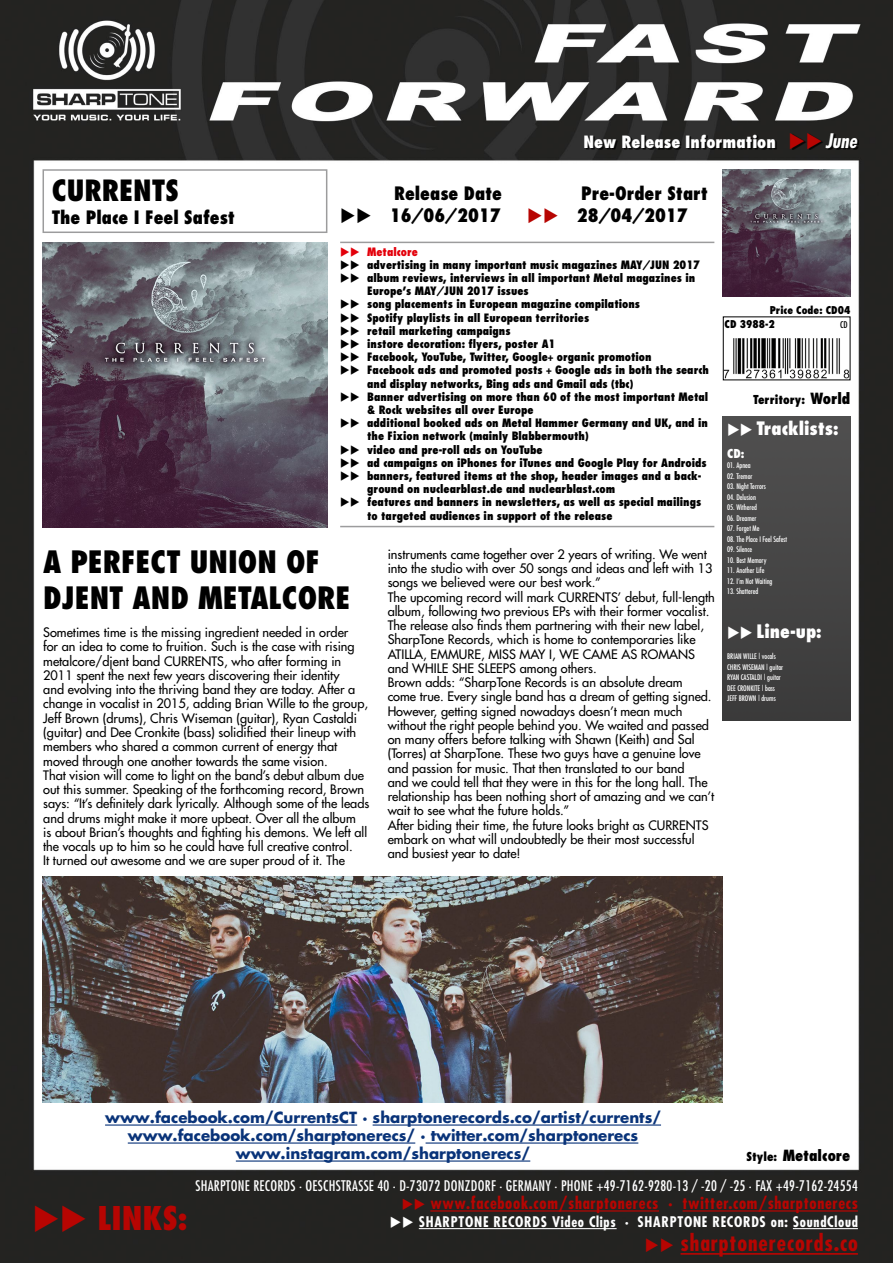
<style>
.page{position:relative;width:893px;height:1263px;background:#fff}
.page>*{position:absolute;margin:0;border:0;box-sizing:border-box;transform-origin:0 0}
.t1{font:800 condensed 31.8px "Futura";color:#b70502}
.t2{font:800 condensed 30px/36px "Futura";color:#000}
.t3{font:800 condensed 28.5px "Futura";color:#000}
.t4{font:700 condensed 22.5px "Futura";letter-spacing:.04em;color:#b70502}
.t5{font:800 condensed 18px "Futura";color:#000}
.t6{font:800 condensed 18px "Futura";color:#fff}
.t7{font:700 condensed 16.5px "Futura";letter-spacing:.04em;color:#b70502}
.t8{font:800 condensed 16.5px "Futura";color:#fff}
.t9{font:700 15px/18px "Futura";color:#093379;text-align:center}
.t10{font:800 condensed 15px "Futura";color:#000}
.t11{font:condensed 14.25px "Futura";letter-spacing:.02em;color:#fff}
.t12{font:700 condensed 14.25px "Futura";letter-spacing:.05em;color:#fff}
.t13{font:12.75px/14.2px "Futura";color:#000}
.t14{font:800 condensed 12px "Futura";color:#000}
.t15{font:800 condensed 12px "Futura";color:#fff}
.t16{font:800 condensed 11.25px/13.2px "Futura";color:#000}
.t17{font:800 condensed 11.25px "Futura";color:#e3000b}
.t18{font:800 condensed 10.5px "Futura";color:#000}
.t19{font:condensed 9px "Futura";color:#000}
.t20{font:condensed 7.5px/10.5px "Futura";color:#fff}
.s1{color:#b70502}
.s2{font-weight:700;font-style:italic;font-size:19.5px}
.s3{font-size:15px}
.s4{font-size:12px}
</style>
<div class="page">
<img style="left:0;top:0;width:893px;height:1263px">
<img style="left:43px;top:242px;width:284px;height:285px">
<div style="left:585px;top:133px;width:274px;height:17px;background:#000;opacity:.81"></div>
<hr style="left:340px;top:242px;width:374px;height:1px;background:#9c9c9d">
<hr style="left:340px;top:526px;width:374px;height:1px;background:#9c9c9d">
<hr style="left:105px;top:1124px;width:252px;height:1px;background:#093379">
<hr style="left:373px;top:1124px;width:288px;height:1px;background:#093379">
<hr style="left:128px;top:1142px;width:287px;height:1px;background:#093379">
<hr style="left:426px;top:1142px;width:212px;height:1px;background:#093379">
<hr style="left:236px;top:1160px;width:294px;height:1px;background:#093379">
<div style="left:43px;top:169px;width:284px;height:64px;border:2px solid #9c9c9d"></div>
<img style="left:723px;top:417px;width:127px;height:304px">
<hr style="left:430px;top:1210px;width:229px;height:1px;background:#b70502">
<hr style="left:683px;top:1210px;width:175px;height:1px;background:#b70502">
<hr style="left:419px;top:1228px;width:198px;height:1px;background:#fff">
<hr style="left:793px;top:1228px;width:65px;height:1px;background:#fff">
<hr style="left:680px;top:1253px;width:178px;height:2px;background:#b70502">
<img style="left:723px;top:169px;width:127px;height:128px">
<img style="left:725px;top:337px;width:123px;height:41px">
<img style="left:43px;top:876px;width:680px;height:226px">
<h3 class="t3" style="left:52px;top:172px;width:129px">CURRENTS</h3>
<h3 class="t5" style="left:52px;top:206px;width:185px">The Place I Feel Safest</h3>
<h3 class="t5" style="left:394px;top:181px;width:109px">Release Date</h3>
<h3 class="t5" style="left:340px;top:204px;width:162px">◆◆ 16/06/2017</h3>
<p class="t8" style="left:583px;top:131px;width:275px">New Release Information <span class="s1">◆◆</span><span class="s2">June</span></p>
<h3 class="t5" style="left:581px;top:181px;width:128px">Pre-Order Start</h3>
<h3 class="t5" style="left:527px;top:204px;width:162px"><span class="s1">◆◆</span> 28/04/2017</h3>
<p class="t17" style="left:340px;top:244px;width:79px">◆◆ Metalcore</p>
<p class="t16" style="left:340px;top:258px;width:361px">◆◆ advertising in many important music magazines MAY/JUN 2017</p>
<p class="t16" style="left:367px;top:271px;width:330px;text-indent:-27px">◆◆ album reviews, interviews in all important Metal magazines in<br>Europe’s MAY/JUN 2017 issues</p>
<p class="t16" style="left:340px;top:298px;width:301px">◆◆ song placements in European magazine compilations</p>
<p class="t16" style="left:340px;top:311px;width:251px">◆◆ Spotify playlists in all European territories</p>
<p class="t16" style="left:340px;top:324px;width:172px">◆◆ retail marketing campaigns</p>
<p class="t16" style="left:340px;top:337px;width:217px">◆◆ instore decoration: flyers, poster A1</p>
<p class="t16" style="left:340px;top:350px;width:313px">◆◆ Facebook, YouTube, Twitter, Google+ organic promotion</p>
<p class="t16" style="left:367px;top:364px;width:343px;text-indent:-27px">◆◆ Facebook ads and promoted posts + Google ads in both the search and display networks, Bing ads and Gmail ads (tbc)</p>
<p class="t16" style="left:367px;top:390px;width:343px;text-indent:-27px">◆◆ Banner advertising on more than 60 of the most important Metal &amp; Rock websites all over Europe</p>
<p class="t16" style="left:367px;top:416px;width:342px;text-indent:-27px">◆◆ additional booked ads on Metal Hammer Germany and UK, and in the Fixion network (mainly Blabbermouth)</p>
<p class="t16" style="left:340px;top:443px;width:204px">◆◆ video and pre-roll ads on YouTube</p>
<p class="t16" style="left:340px;top:456px;width:368px">◆◆ ad campaigns on iPhones for iTunes and Google Play for Androids</p>
<p class="t16" style="left:367px;top:469px;width:336px;text-indent:-27px">◆◆ banners, featured items at the shop, header images and a back&shy;ground on nuclearblast.de and nuclearblast.com</p>
<p class="t16" style="left:367px;top:495px;width:336px;text-indent:-27px">◆◆ features and banners in newsletters, as well as special mailings to targeted audiences in support of the release</p>
<h2 class="t2" style="left:43px;top:543px;width:309px">A PERFECT UNION OF<br>DJENT AND METALCORE</h2>
<p class="t13" style="left:43px;top:625px;width:328px">Sometimes time is the missing ingredient needed in order<br>for an idea to come to fruition. Such is the case with rising metalcore/djent band CURRENTS, who after forming in 2011 spent the next few years discovering their identity<br>and evolving into the thriving band they are today. After a change in vocalist in 2015, adding Brian Wille to the group, Jeff Brown (drums), Chris Wiseman (guitar), Ryan Castaldi (guitar) and Dee Cronkite (bass) solidified their lineup with members who shared a common current of energy that moved through one another towards the same vision.<br>That vision will come to light on the band’s debut album due out this summer. Speaking of the forthcoming record, Brown says: “It’s definitely dark lyrically. Although some of the leads and drums might make it more upbeat. Over all the album<br>is about Brian’s thoughts and fighting his demons. We left all the vocals up to him so he could have full creative control.<br>It turned out awesome and we are super proud of it. The</p>
<p class="t13" style="left:388px;top:547px;width:329px">instruments came together over 2 years of writing. We went into the studio with over 50 songs and ideas and left with 13 songs we believed were our best work.”<br>The upcoming record will mark CURRENTS’ debut, full-length album, following two previous EPs with their former vocalist.<br>The release also finds them partnering with their new label, SharpTone Records, which is home to contemporaries like ATILLA, EMMURE, MISS MAY I, WE CAME AS ROMANS and WHILE SHE SLEEPS among others.<br>Brown adds: “SharpTone Records is an absolute dream<br>come true. Every single band has a dream of getting signed.<br>However, getting signed nowadays doesn’t mean much without the right people behind you. We waited and passed on many offers before talking with Shawn (Keith) and Sal (Torres) at SharpTone. These two guys have a genuine love and passion for music. That then translated to our band<br>and we could tell that they were in this for the long hall. The relationship has been nothing short of amazing and we can’t wait to see what the future holds.”<br>After biding their time, the future looks bright as CURRENTS embark on what will undoubtedly be their most successful and busiest year to date!</p>
<p class="t18" style="left:770px;top:304px;width:82px">Price Code: CD04</p>
<p class="t18" style="left:724px;top:318px;width:52px">CD 3988-2</p>
<p class="t19" style="left:840px;top:319px;width:9px">CD</p>
<p class="t14" style="left:753px;top:391px;width:99px">Territory: <span class="s3">World</span></p>
<h3 class="t6" style="left:727px;top:417px;width:113px">◆◆ Tracklists:</h3>
<p class="t15" style="left:727px;top:446px;width:19px">CD:</p>
<p class="t20" style="left:727px;top:460px;width:25px">01. Apnea</p>
<p class="t20" style="left:727px;top:471px;width:27px">02. Tremor</p>
<p class="t20" style="left:727px;top:481px;width:40px">03. Night Terrors</p>
<p class="t20" style="left:727px;top:492px;width:30px">04. Delusion</p>
<p class="t20" style="left:727px;top:502px;width:31px">05. Withered</p>
<p class="t20" style="left:727px;top:513px;width:31px">06. Dreamer</p>
<p class="t20" style="left:727px;top:523px;width:34px">07. Forget Me</p>
<p class="t20" style="left:727px;top:534px;width:62px">08. The Place I Feel Safest</p>
<p class="t20" style="left:727px;top:544px;width:27px">09. Silence</p>
<p class="t20" style="left:727px;top:555px;width:41px">10. Best Memory</p>
<p class="t20" style="left:727px;top:565px;width:39px">11. Another Life</p>
<p class="t20" style="left:727px;top:576px;width:47px">12. I’m Not Waiting</p>
<p class="t20" style="left:727px;top:586px;width:33px">13. Shattered</p>
<h3 class="t6" style="left:727px;top:620px;width:96px">◆◆ Line-up:</h3>
<p class="t20" style="left:727px;top:651px;width:58px">BRIAN WILLE | vocals<br>CHRIS WISEMAN | guitar<br>RYAN CASTALDI | guitar<br>DEE CRONKITE | bass<br>JEFF BROWN | drums</p>
<p class="t9" style="left:105px;top:1108px;width:557px">www.facebook.com/CurrentsCT · sharptonerecords.co/artist/currents/ www.facebook.com/sharptonerecs/ · twitter.com/sharptonerecs www.instagram.com/sharptonerecs/</p>
<p class="t10" style="left:746px;top:1146px;width:105px"><span class="s4">Style:</span> Metalcore</p>
<h1 class="t1" style="left:32px;top:1197px;width:156px">◆◆ LINKS:</h1>
<p class="t11" style="left:195px;top:1176px;width:664px">SHARPTONE RECORDS · OESCHSTRASSE 40 · D-73072 DONZDORF · GERMANY · PHONE +49-7162-9280-13 / -20 / -25 · FAX +49-7162-24554</p>
<p class="t7" style="left:402px;top:1192px;width:458px">◆◆ www.facebook.com/sharptonerecs · twitter.com/sharptonerecs</p>
<p class="t12" style="left:390px;top:1212px;width:470px">◆◆ SHARPTONE RECORDS Video Clips · SHARPTONE RECORDS on: SoundCloud</p>
<h3 class="t4" style="left:645px;top:1228px;width:214px">◆◆ sharptonerecords.co</h3>
</div>
